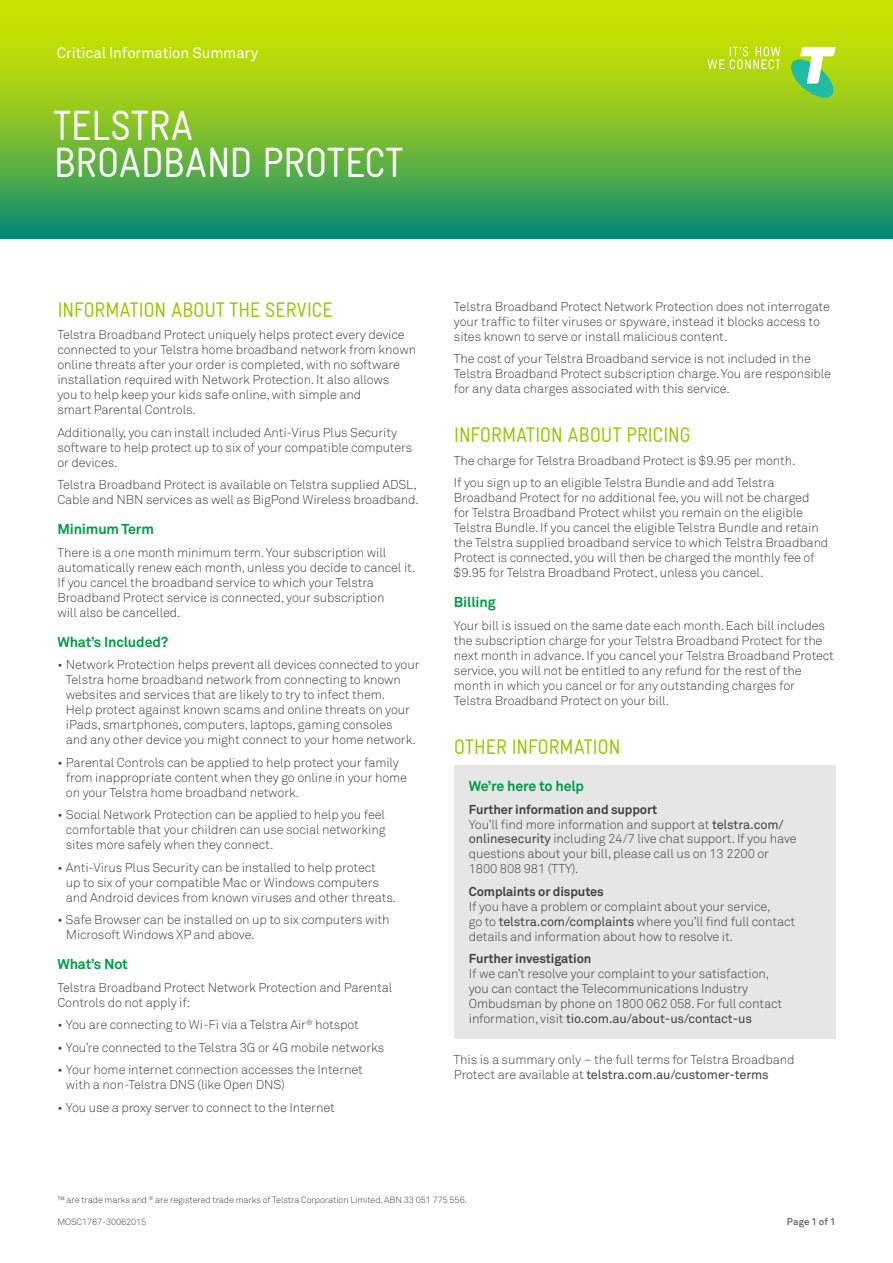
<style>
.page{position:relative;width:893px;height:1263px;background:#fff}
.page>*{position:absolute;margin:0;border:0;box-sizing:border-box;transform-origin:0 0}
.Heads__28pt{font:42px/37.5px "Gravur Cond Pro Reg R Cone";letter-spacing:-.015em;color:#fff}
.Subhead__Section_Int{font:21px "Gravur Cond Pro Reg R Cone";letter-spacing:-.025em;color:#96c800}
.t1{font:15px "Akkurat";letter-spacing:-.01em;color:#fff}
.Subhead__Bold_9_5pt{font:700 14.25px "Akkurat";letter-spacing:-.01em;color:#009b46}
.Body__Text__1sp{font:300 12.75px/15px "Akkurat";letter-spacing:-.01em;color:#414141}
.Body__Bullet__1_2sp{font:300 12.75px/15px "Akkurat";letter-spacing:-.01em;color:#414141}
.Body__Text__1_2sp{font:300 12.75px/15px "Akkurat";letter-spacing:-.01em;color:#414141}
.Body__Text__2sp{font:300 12.75px/15px "Akkurat";letter-spacing:-.01em;color:#414141}
.t2{font:9.75px "Akkurat";letter-spacing:.01em;color:#414141}
.T_C__Footer_Note{font:300 9px "Akkurat";letter-spacing:-.01em;color:#414141}
.s1{font-weight:700}
.s2{font-weight:400}
</style>
<div class="page">
<svg style="left:0;top:0;width:893px;height:238px;background:#7ebf2d"></svg>
<svg style="left:791px;top:47px;width:45px;height:51px"></svg>
<svg style="left:708px;top:47px;width:72px;height:22px;background:#c7e13e"></svg>
<div style="left:454px;top:765px;width:382px;height:273px;background:#e6e6e6"></div>
<p class="t1" style="left:57px;top:44px;width:203px">Critical Information Summary</p>
<p class="Heads__28pt" style="left:53px;top:104px;width:351px">TELSTRA<br>BROADBAND PROTECT</p>
<p class="Subhead__Section_Int" style="left:57px;top:294px;width:277px">INFORMATION ABOUT THE SERVICE</p>
<p class="Body__Text__1_2sp" style="left:57px;top:327px;width:360px">Telstra Broadband Protect uniquely helps protect every device connected to your Telstra home broadband network from known online threats after your order is completed, with no software installation required with Network Protection. It also allows<br>you to help keep your kids safe online, with simple and<br>smart Parental Controls.</p>
<p class="Body__Text__1_2sp" style="left:57px;top:425px;width:356px">Additionally, you can install included Anti-Virus Plus Security software to help protect up to six of your compatible computers or devices.</p>
<p class="Body__Text__1sp" style="left:57px;top:477px;width:363px">Telstra Broadband Protect is available on Telstra supplied ADSL,<br>Cable and NBN services as well as BigPond Wireless broadband.</p>
<p class="Subhead__Bold_9_5pt" style="left:57px;top:520px;width:98px">Minimum Term</p>
<p class="Body__Text__1sp" style="left:57px;top:545px;width:359px">There is a one month minimum term. Your subscription will automatically renew each month, unless you decide to cancel it.<br>If you cancel the broadband service to which your Telstra Broadband Protect service is connected, your subscription<br>will also be cancelled.</p>
<p class="Subhead__Bold_9_5pt" style="left:57px;top:633px;width:112px">What’s Included?</p>
<p class="Body__Bullet__1_2sp" style="left:66px;top:657px;width:355px;text-indent:-9px">• Network Protection helps prevent all devices connected to your Telstra home broadband network from connecting to known websites and services that are likely to try to infect them.<br>Help protect against known scams and online threats on your iPads, smartphones, computers, laptops, gaming consoles<br>and any other device you might connect to your home network.</p>
<p class="Body__Bullet__1_2sp" style="left:66px;top:755px;width:343px;text-indent:-9px">• Parental Controls can be applied to help protect your family from inappropriate content when they go online in your home on your Telstra home broadband network.</p>
<p class="Body__Bullet__1_2sp" style="left:66px;top:807px;width:321px;text-align:justify;text-indent:-9px">• Social Network Protection can be applied to help you feel comfortable that your children can use social networking sites more safely when they connect.</p>
<p class="Body__Bullet__1_2sp" style="left:66px;top:860px;width:332px;text-indent:-9px">• Anti-Virus Plus Security can be installed to help protect<br>up to six of your compatible Mac or Windows computers and Android devices from known viruses and other threats.</p>
<p class="Body__Text__1sp" style="left:66px;top:912px;width:325px;text-indent:-9px">• Safe Browser can be installed on up to six computers with<br>Microsoft Windows XP and above.</p>
<p class="Subhead__Bold_9_5pt" style="left:57px;top:955px;width:72px">What’s Not</p>
<p class="Body__Text__1_2sp" style="left:57px;top:980px;width:336px">Telstra Broadband Protect Network Protection and Parental<br>Controls do not apply if:</p>
<p class="Body__Bullet__1_2sp" style="left:57px;top:1017px;width:303px">• You are connecting to Wi-Fi via a Telstra Air<sup>®</sup> hotspot</p>
<p class="Body__Bullet__1_2sp" style="left:57px;top:1040px;width:328px">• You’re connected to the Telstra 3G or 4G mobile networks</p>
<p class="Body__Bullet__1_2sp" style="left:66px;top:1062px;width:298px;text-indent:-9px">• Your home internet connection accesses the Internet with a non-Telstra DNS (like Open DNS)</p>
<p class="Body__Bullet__1_2sp" style="left:57px;top:1100px;width:279px">• You use a proxy server to connect to the Internet</p>
<p class="Body__Text__1_2sp" style="left:454px;top:299px;width:377px">Telstra Broadband Protect Network Protection does not interrogate your traffic to filter viruses or spyware, instead it blocks access to sites known to serve or install malicious content.</p>
<p class="Body__Text__2sp" style="left:454px;top:352px;width:379px">The cost of your Telstra Broadband service is not included in the<br>Telstra Broadband Protect subscription charge. You are responsible for any data charges associated with this service.</p>
<p class="Subhead__Section_Int" style="left:454px;top:420px;width:239px">INFORMATION ABOUT PRICING</p>
<p class="Body__Text__1_2sp" style="left:454px;top:453px;width:343px">The charge for Telstra Broadband Protect is $9.95 per month.</p>
<p class="Body__Text__1sp" style="left:454px;top:475px;width:376px">If you sign up to an eligible Telstra Bundle and add Telstra Broadband Protect for no additional fee, you will not be charged for Telstra Broadband Protect whilst you remain on the eligible Telstra Bundle. If you cancel the eligible Telstra Bundle and retain the Telstra supplied broadband service to which Telstra Broadband Protect is connected, you will then be charged the monthly fee of $9.95 for Telstra Broadband Protect, unless you cancel.</p>
<p class="Subhead__Bold_9_5pt" style="left:454px;top:593px;width:43px">Billing</p>
<p class="Body__Text__2sp" style="left:454px;top:618px;width:381px">Your bill is issued on the same date each month. Each bill includes the subscription charge for your Telstra Broadband Protect for the next month in advance. If you cancel your Telstra Broadband Protect service, you will not be entitled to any refund for the rest of the month in which you cancel or for any outstanding charges for Telstra Broadband Protect on your bill.</p>
<p class="Subhead__Section_Int" style="left:454px;top:731px;width:168px">OTHER INFORMATION</p>
<p class="Subhead__Bold_9_5pt" style="left:469px;top:777px;width:117px">We’re here to help</p>
<p class="Body__Text__1sp" style="left:469px;top:802px;width:329px"><span class="s1">Further information and support<br></span>You’ll find more information and support at <span class="s2">telstra.com/ onlinesecurity</span> including 24/7 live chat support. If you have questions about your bill, please call us on 13 2200 or 1800 808 981 (TTY).</p>
<p class="Body__Text__1sp" style="left:469px;top:884px;width:328px"><span class="s1">Complaints or disputes<br></span>If you have a problem or complaint about your service,<br>go to <span class="s2">telstra.com/complaints</span> where you’ll find full contact details and information about how to resolve it.</p>
<p class="Body__Text__1sp" style="left:469px;top:952px;width:315px"><span class="s1">Further investigation<br></span>If we can’t resolve your complaint to your satisfaction, you can contact the Telecommunications Industry Ombudsman by phone on 1800 062 058. For full contact information, visit <span class="s2">tio.com.au/about-us/contact-us</span></p>
<p class="Body__Text__1_2sp" style="left:454px;top:1052px;width:342px">This is a summary only – the full terms for Telstra Broadband<br>Protect are available at <span class="s2">telstra.com.au/customer-terms</span></p>
<p class="T_C__Footer_Note" style="left:57px;top:1195px;width:411px">™ are trade marks and <sup>®</sup> are registered trade marks of Telstra Corporation Limited, ABN 33 051 775 556.</p>
<p class="T_C__Footer_Note" style="left:57px;top:1216px;width:90px">MOSC1767-30062015</p>
<p class="t2" style="left:787px;top:1215px;width:50px">Page 1 of 1</p>
</div>
